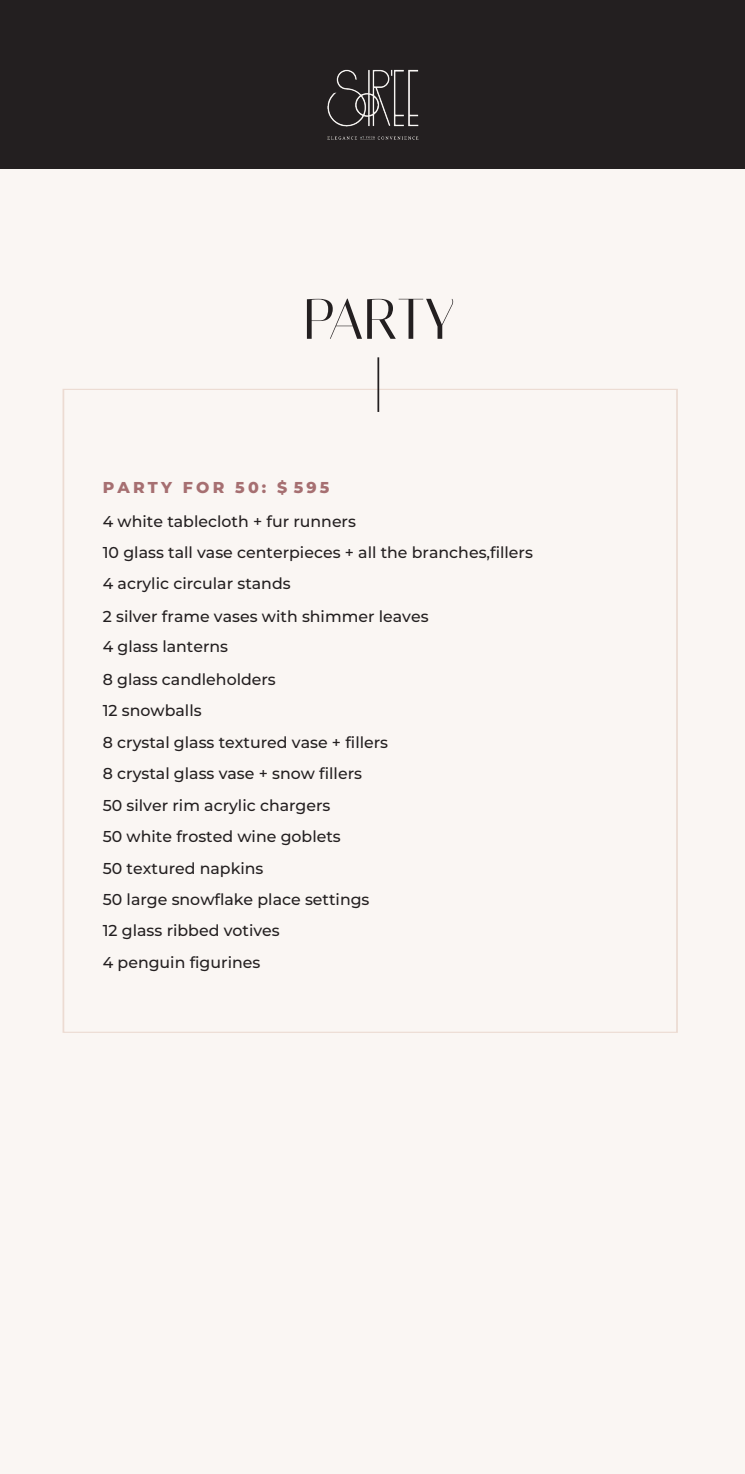
<style>
.page{position:relative;width:745px;height:1474px;background:#fff}
.page>*{position:absolute;margin:0;border:0;box-sizing:border-box;transform-origin:0 0}
.t1{font:57.05px "Italiana";letter-spacing:-.01em;color:#231f20}
.t2{font:500 15.75px/31.5px "Montserrat";color:#231f20}
.t3{font:800 15.75px "Montserrat";letter-spacing:.2em;color:#a66f71}
.s1{font-weight:800;color:#a66f71}
</style>
<div class="page">
<div style="left:0;top:0;width:744px;height:1473px;background:#faf6f3"></div>
<div style="left:0;top:0;width:744px;height:169px;background:#231f20"></div>
<img style="left:327px;top:69px;width:92px;height:71px">
<hr style="left:377px;top:357px;width:2px;height:55px;background:#231f20">
<p class="t1" style="left:303px;top:286px;width:153px">PARTY</p>
<p class="t3" style="left:277px;top:476px;width:54px">$ 595</p>
<p class="t3" style="left:183px;top:476px;width:43px">FOR</p>
<p class="t3" style="left:235px;top:476px;width:33px">50:</p>
<p class="t2" style="left:103px;top:469px;width:254px;line-height:34.3px"><span class="s1">PARTY<br></span>4 white tablecloth + fur runners</p>
<p class="t2" style="left:103px;top:535px;width:431px">10 glass tall vase centerpieces + all the branches,fillers<br>4 acrylic circular stands<br>2 silver frame vases with shimmer leaves</p>
<p class="t2" style="left:103px;top:630px;width:287px">4 glass lanterns<br>8 glass candleholders<br>12 snowballs<br>8 crystal glass textured vase + fillers<br>8 crystal glass vase + snow fillers<br>50 silver rim acrylic chargers<br>50 white frosted wine goblets<br>50 textured napkins<br>50 large snowflake place settings<br>12 glass ribbed votives</p>
<p class="t2" style="left:103px;top:946px;width:159px">4 penguin figurines</p>
</div>
